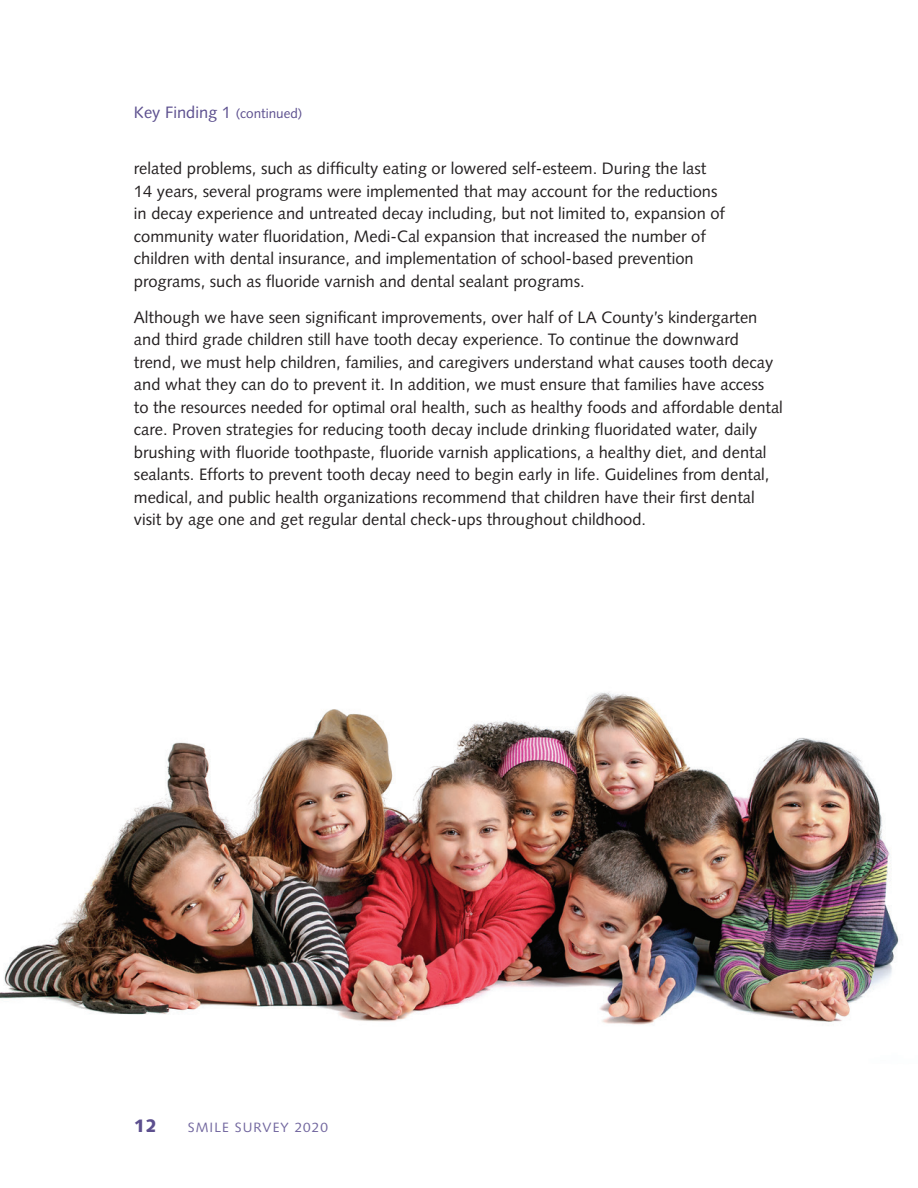
<style>
.page{position:relative;width:918px;height:1188px;background:#fff}
.page>*{position:absolute;margin:0;border:0;box-sizing:border-box;transform-origin:0 0}
.t1{font:900 18px "Syntax";color:#5c4f8e}
.Paragraph{font:16.5px/22.5px "Syntax";color:#231f20}
.Indented_List{font:16.5px "Syntax";color:#5c4f8e}
.Indented_List-2{font:13.5px "Syntax";letter-spacing:.08em;color:#72679f}
.s1{font-size:13.5px}
</style>
<div class="page">
<img style="left:0;top:692px;width:899px;height:333px">
<p class="Indented_List" style="left:134px;top:103px;width:170px">Key Finding 1 <span class="s1">(continued)</span></p>
<p class="Paragraph" style="left:134px;top:157px;width:593px">related problems, such as difficulty eating or lowered self-esteem. During the last 14 years, several programs were implemented that may account for the reductions in decay experience and untreated decay including, but not limited to, expansion of community water fluoridation, Medi-Cal expansion that increased the number of children with dental insurance, and implementation of school-based prevention programs, such as fluoride varnish and dental sealant programs.</p>
<p class="Paragraph" style="left:134px;top:306px;width:651px">Although we have seen significant improvements, over half of LA County’s kindergarten and third grade children still have tooth decay experience. To continue the downward trend, we must help children, families, and caregivers understand what causes tooth decay and what they can do to prevent it. In addition, we must ensure that families have access to the resources needed for optimal oral health, such as healthy foods and affordable dental care. Proven strategies for reducing tooth decay include drinking fluoridated water, daily brushing with fluoride toothpaste, fluoride varnish applications, a healthy diet, and dental sealants. Efforts to prevent tooth decay need to begin early in life. Guidelines from dental, medical, and public health organizations recommend that children have their first dental visit by age one and get regular dental check-ups throughout childhood.</p>
<p class="t1" style="left:134px;top:1116px;width:25px">12</p>
<p class="Indented_List-2" style="left:188px;top:1120px;width:142px">SMILE SURVEY 2020</p>
</div>
